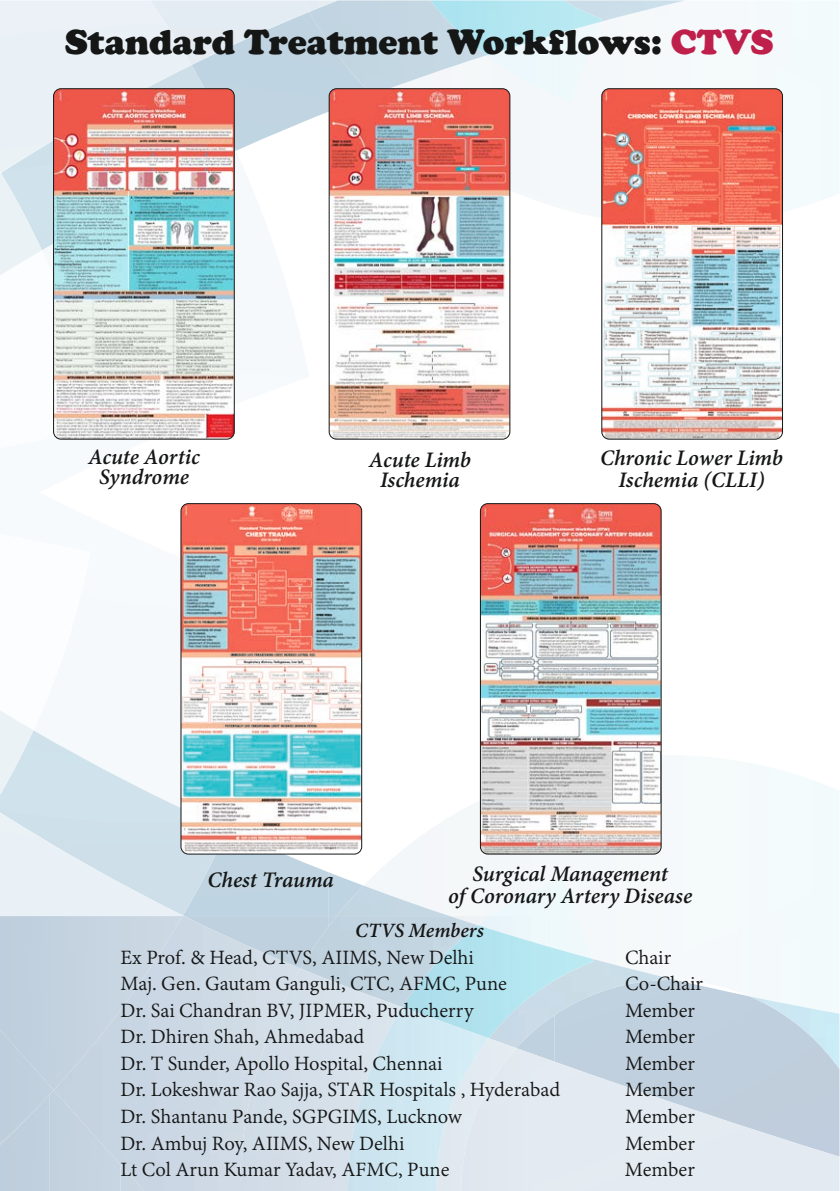
<style>
.page{position:relative;width:840px;height:1191px;background:#fff}
.page>*{position:absolute;margin:0;border:0;box-sizing:border-box;transform-origin:0 0}
.t1{font:900 36px "Cooper";color:#151616}
.t2{font:italic 700 24px/20.2px "Adobe Devanagari";letter-spacing:-.005em;color:#151616;text-align:center}
.t3{font:22px "Adobe Devanagari";color:#151616}
.t4{font:italic 700 22px "Adobe Devanagari";color:#151616}
.s1{color:#bf204b}
</style>
<div class="page">
<img style="left:184px;top:854px;width:147px;height:62px">
<img style="left:328px;top:872px;width:33px;height:44px">
<img style="left:0;top:730px;width:227px;height:185px">
<img style="left:0;top:812px;width:183px;height:104px">
<img style="left:0;top:711px;width:33px;height:84px">
<img style="left:365px;top:755px;width:474px;height:161px">
<img style="left:336px;top:885px;width:113px;height:31px">
<div style="left:490px;top:878px;width:86px;height:38px;background:#eff8fb"></div>
<img style="left:236px;top:65px;width:92px;height:86px">
<img style="left:191px;top:0;width:118px;height:65px">
<img style="left:42px;top:65px;width:194px;height:185px">
<img style="left:0;top:0;width:191px;height:173px">
<img style="left:0;top:173px;width:42px;height:102px">
<img style="left:510px;top:1px;width:329px;height:224px">
<img style="left:309px;top:0;width:376px;height:95px">
<img style="left:302px;top:0;width:36px;height:12px">
<div style="left:486px;top:55px;width:114px;height:48px;background:#eff8fb"></div>
<img style="left:430px;top:0;width:171px;height:55px">
<img style="left:54px;top:89px;width:180px;height:350px">
<div style="left:53px;top:88px;width:182px;height:351px;border:1px solid #151616;border-radius:7px"></div>
<img style="left:329px;top:89px;width:180px;height:350px">
<div style="left:328px;top:88px;width:182px;height:351px;border:1px solid #151616;border-radius:7px"></div>
<img style="left:601px;top:89px;width:181px;height:350px">
<div style="left:601px;top:88px;width:181px;height:351px;border:1px solid #151616;border-radius:7px"></div>
<img style="left:181px;top:503px;width:180px;height:351px">
<div style="left:180px;top:503px;width:182px;height:351px;border:1px solid #151616;border-radius:7px"></div>
<img style="left:480px;top:503px;width:180px;height:351px">
<div style="left:479px;top:503px;width:182px;height:351px;border:1px solid #151616;border-radius:7px"></div>
<div style="left:0;top:916px;width:54px;height:275px;background:#c0cfdd"></div>
<div style="left:54px;top:916px;width:246px;height:275px;background:#cad7e3"></div>
<div style="left:49px;top:1090px;width:71px;height:74px;background:#c5d2df"></div>
<img style="left:120px;top:1164px;width:24px;height:27px">
<div style="left:0;top:1144px;width:49px;height:47px;background:#c0cfdd"></div>
<div style="left:0;top:1029px;width:54px;height:115px;background:#c0cfdd"></div>
<img style="left:300px;top:916px;width:539px;height:153px">
<img style="left:240px;top:968px;width:162px;height:223px">
<div style="left:488px;top:1038px;width:28px;height:153px;background:#e1e9f0"></div>
<img style="left:477px;top:916px;width:115px;height:9px">
<img style="left:402px;top:925px;width:191px;height:113px">
<img style="left:348px;top:1007px;width:140px;height:184px">
<h1 class="t1" style="left:65px;top:21px;width:710px">Standard Treatment Workflows: <span class="s1">CTVS</span></h1>
<p class="t2" style="left:88px;top:449px;width:113px">Acute Aortic<br>Syndrome</p>
<p class="t2" style="left:600px;top:449px;width:184px;line-height:21.8px">Chronic Lower Limb<br>Ischemia (CLLI)</p>
<p class="t2" style="left:369px;top:452px;width:103px">Acute Limb<br>Ischemia</p>
<p class="t2" style="left:207px;top:872px;width:128px">Chest Trauma</p>
<p class="t2" style="left:448px;top:865px;width:245px;line-height:21.8px">Surgical Management<br>of Coronary Artery Disease</p>
<p class="t4" style="left:355px;top:918px;width:130px">CTVS Members</p>
<p class="t3" style="left:120px;top:944px;width:355px">Ex Prof. &amp; Head, CTVS, AIIMS, New Delhi</p>
<p class="t3" style="left:624px;top:944px;width:48px">Chair</p>
<p class="t3" style="left:120px;top:971px;width:388px">Maj. Gen. Gautam Ganguli, CTC, AFMC, Pune</p>
<p class="t3" style="left:624px;top:971px;width:79px">Co-Chair</p>
<p class="t3" style="left:120px;top:997px;width:354px">Dr. Sai Chandran BV, JIPMER, Puducherry</p>
<p class="t3" style="left:624px;top:997px;width:71px">Member</p>
<p class="t3" style="left:120px;top:1024px;width:245px">Dr. Dhiren Shah, Ahmedabad</p>
<p class="t3" style="left:624px;top:1024px;width:71px">Member</p>
<p class="t3" style="left:120px;top:1050px;width:323px">Dr. T Sunder, Apollo Hospital, Chennai</p>
<p class="t3" style="left:624px;top:1050px;width:71px">Member</p>
<p class="t3" style="left:120px;top:1077px;width:441px">Dr. Lokeshwar Rao Sajja, STAR Hospitals , Hyderabad</p>
<p class="t3" style="left:624px;top:1077px;width:71px">Member</p>
<p class="t3" style="left:120px;top:1104px;width:343px">Dr. Shantanu Pande, SGPGIMS, Lucknow</p>
<p class="t3" style="left:624px;top:1104px;width:71px">Member</p>
<p class="t3" style="left:120px;top:1130px;width:285px">Dr. Ambuj Roy, AIIMS, New Delhi</p>
<p class="t3" style="left:624px;top:1130px;width:71px">Member</p>
<p class="t3" style="left:120px;top:1157px;width:330px">Lt Col Arun Kumar Yadav, AFMC, Pune</p>
<p class="t3" style="left:624px;top:1157px;width:71px">Member</p>
</div>
